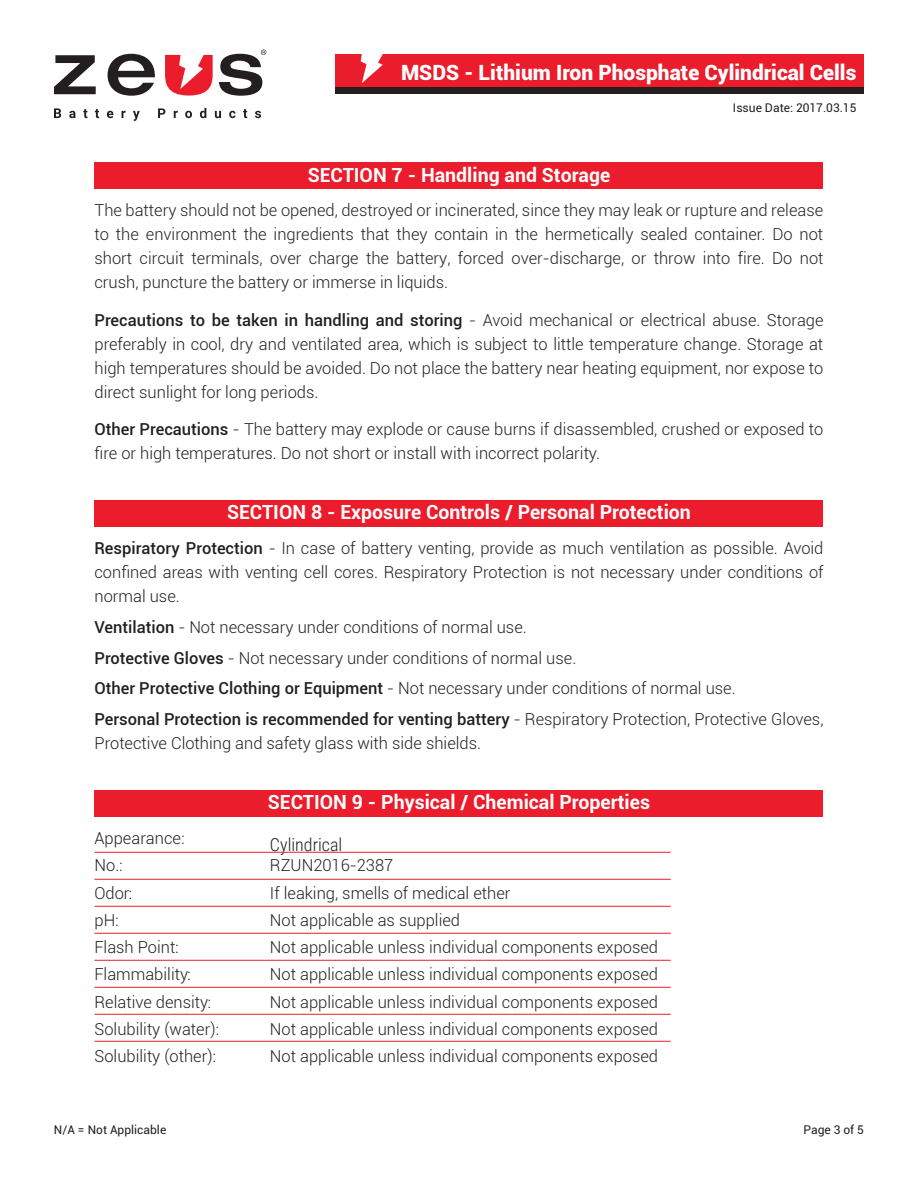
<style>
.page{position:relative;width:918px;height:1188px;background:#fff}
.page>*{position:absolute;margin:0;border:0;box-sizing:border-box;transform-origin:0 0}
.t1{font:900 21px "Roboto";color:#fff}
.t2{font:700 19.5px "Roboto";color:#fff}
.t3{font:300 18px "Roboto Condensed";color:#231f20}
.t4{font:300 16.5px/24px "Roboto";color:#231f20;text-align:justify}
.t5{font:12px "Roboto";color:#231f20}
.s1{font-weight:500}
</style>
<div class="page">
<svg style="left:54px;top:55px;width:42px;height:39px"></svg>
<svg style="left:108px;top:54px;width:47px;height:42px"></svg>
<svg style="left:165px;top:55px;width:48px;height:41px"></svg>
<svg style="left:219px;top:50px;width:47px;height:46px"></svg>
<svg style="left:54px;top:108px;width:7px;height:10px"></svg>
<svg style="left:69px;top:111px;width:7px;height:7px"></svg>
<svg style="left:83px;top:109px;width:4px;height:9px"></svg>
<svg style="left:95px;top:109px;width:4px;height:9px"></svg>
<svg style="left:107px;top:111px;width:6px;height:7px"></svg>
<svg style="left:122px;top:111px;width:4px;height:7px"></svg>
<svg style="left:133px;top:111px;width:7px;height:10px"></svg>
<svg style="left:158px;top:108px;width:7px;height:10px"></svg>
<svg style="left:174px;top:111px;width:4px;height:7px"></svg>
<svg style="left:185px;top:111px;width:7px;height:7px"></svg>
<svg style="left:200px;top:108px;width:6px;height:10px"></svg>
<svg style="left:215px;top:111px;width:6px;height:7px"></svg>
<svg style="left:229px;top:111px;width:7px;height:7px"></svg>
<svg style="left:243px;top:109px;width:4px;height:9px"></svg>
<svg style="left:255px;top:111px;width:6px;height:7px"></svg>
<div style="left:336px;top:55px;width:528px;height:39px;background:#eb1c2b"></div>
<div style="left:336px;top:88px;width:528px;height:6px;background:#231f20"></div>
<svg style="left:361px;top:54px;width:25px;height:29px"></svg>
<div style="left:94px;top:162px;width:730px;height:27px;background:#eb1c2b"></div>
<div style="left:94px;top:500px;width:730px;height:27px;background:#eb1c2b"></div>
<div style="left:94px;top:790px;width:730px;height:27px;background:#eb1c2b"></div>
<hr style="left:94px;top:852px;width:577px;height:1px;background:#eb1c2b">
<hr style="left:94px;top:879px;width:577px;height:1px;background:#eb1c2b">
<hr style="left:94px;top:906px;width:577px;height:1px;background:#eb1c2b">
<hr style="left:94px;top:933px;width:577px;height:1px;background:#eb1c2b">
<hr style="left:94px;top:960px;width:577px;height:1px;background:#eb1c2b">
<hr style="left:94px;top:987px;width:577px;height:1px;background:#eb1c2b">
<hr style="left:94px;top:1014px;width:577px;height:1px;background:#eb1c2b">
<hr style="left:94px;top:1041px;width:577px;height:1px;background:#eb1c2b">
<p class="t1" style="left:401px;top:57px;width:457px">MSDS - Lithium Iron Phosphate Cylindrical Cells</p>
<p class="t2" style="left:308px;top:161px;width:304px">SECTION 7 - Handling and Storage</p>
<p class="t5" style="left:733px;top:99px;width:125px">Issue Date: 2017.03.15</p>
<p class="t4" style="left:94px;top:198px;width:731px">The battery should not be opened, destroyed or incinerated, since they may leak or rupture and release to the environment the ingredients that they contain in the hermetically sealed container. Do not short circuit terminals, over charge the battery, forced over-discharge, or throw into fire. Do not crush, puncture the battery or immerse in liquids.</p>
<p class="t4" style="left:94px;top:307px;width:731px"><span class="s1">Precautions to be taken in handling and storing</span> - Avoid mechanical or electrical abuse. Storage preferably in cool, dry and ventilated area, which is subject to little temperature change. Storage at high temperatures should be avoided. Do not place the battery near heating equipment, nor expose to direct sunlight for long periods.</p>
<p class="t4" style="left:94px;top:417px;width:730px"><span class="s1">Other Precautions</span> - The battery may explode or cause burns if disassembled, crushed or exposed to fire or high temperatures. Do not short or install with incorrect polarity.</p>
<p class="t2" style="left:227px;top:499px;width:465px">SECTION 8 - Exposure Controls / Personal Protection</p>
<p class="t4" style="left:94px;top:536px;width:731px"><span class="s1">Respiratory Protection</span> - In case of battery venting, provide as much ventilation as possible. Avoid confined areas with venting cell cores. Respiratory Protection is not necessary under conditions of normal use.</p>
<p class="t4" style="left:94px;top:611px;width:730px;line-height:30.8px;text-align:left"><span class="s1">Ventilation</span> - Not necessary under conditions of normal use.<br><span class="s1">Protective Gloves</span> - Not necessary under conditions of normal use.<br><span class="s1">Other Protective Clothing or Equipment</span> - Not necessary under conditions of normal use.<br><span class="s1">Personal Protection is recommended for venting battery</span> - Respiratory Protection, Protective Gloves,</p>
<p class="t4" style="left:94px;top:731px;width:388px">Protective Clothing and safety glass with side shields.</p>
<p class="t2" style="left:268px;top:789px;width:384px">SECTION 9 - Physical / Chemical Properties</p>
<p class="t4" style="left:94px;top:826px;width:92px">Appearance:</p>
<p class="t3" style="left:270px;top:832px;width:74px">Cylindrical</p>
<p class="t4" style="left:94px;top:853px;width:30px">No.:</p>
<p class="t4" style="left:270px;top:853px;width:125px">RZUN2016-2387</p>
<p class="t4" style="left:95px;top:880px;width:39px">Odor:</p>
<p class="t4" style="left:270px;top:880px;width:242px">If leaking, smells of medical ether</p>
<p class="t4" style="left:95px;top:907px;width:26px">pH:</p>
<p class="t4" style="left:270px;top:907px;width:192px">Not applicable as supplied</p>
<p class="t4" style="left:95px;top:935px;width:86px">Flash Point:</p>
<p class="t4" style="left:270px;top:935px;width:390px">Not applicable unless individual components exposed</p>
<p class="t4" style="left:95px;top:962px;width:98px">Flammability:</p>
<p class="t4" style="left:270px;top:962px;width:390px">Not applicable unless individual components exposed</p>
<p class="t4" style="left:95px;top:989px;width:118px">Relative density:</p>
<p class="t4" style="left:270px;top:989px;width:390px">Not applicable unless individual components exposed</p>
<p class="t4" style="left:95px;top:1016px;width:126px">Solubility (water):</p>
<p class="t4" style="left:270px;top:1016px;width:390px">Not applicable unless individual components exposed</p>
<p class="t4" style="left:95px;top:1044px;width:123px">Solubility (other):</p>
<p class="t4" style="left:270px;top:1044px;width:390px">Not applicable unless individual components exposed</p>
<p class="t5" style="left:54px;top:1121px;width:114px">N/A = Not Applicable</p>
<p class="t5" style="left:804px;top:1121px;width:62px">Page 3 of 5</p>
</div>
